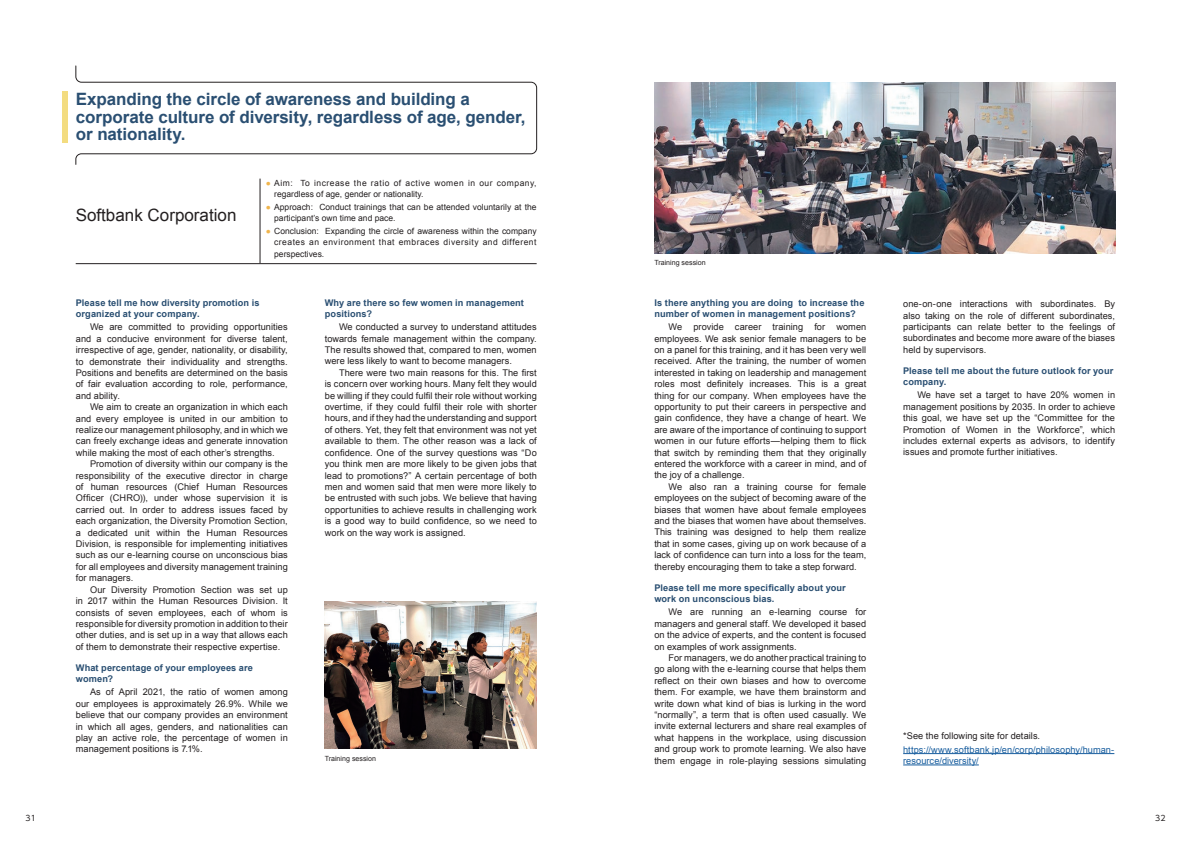
<style>
.page{position:relative;width:1191px;height:842px;background:#fff}
.page>*{position:absolute;margin:0;border:0;box-sizing:border-box;transform-origin:0 0}
.t1{font:700 17px/17.7px "Arial";letter-spacing:-.005em;color:#2a4f72}
.t2{font:17px "Arial";color:#231f20}
.t3{font:9.2px/11.4px "Arial";letter-spacing:.005em;color:#231f20;text-align:justify}
.t4{font:700 9.2px/10.6px "Arial";letter-spacing:.01em;color:#2a4f72}
.t5{font:9.2px/11.3px "Arial";letter-spacing:.005em;color:#175d9e}
.t6{font:8.5px/11.3px "Arial";color:#231f20}
.t7{font:8.5px/11.3px "Arial";letter-spacing:.06em;color:#231f20}
.t8{font:7.8px "UD Shin Go Pro";color:#231f20}
.t9{font:7.1px "Arial";color:#231f20}
.s1{color:#f0b54d}
</style>
<div class="page">
<svg style="left:76px;top:66px;width:461px;height:99px"></svg>
<div style="left:62px;top:91px;width:5px;height:51px;background:#f3dc80"></div>
<hr style="left:260px;top:179px;width:1px;height:84px;background:#231f20">
<hr style="left:76px;top:263px;width:184px;height:1px;background:#231f20">
<hr style="left:260px;top:263px;width:276px;height:1px;background:#231f20">
<hr style="left:903px;top:753px;width:211px;height:1px;background:#175d9e">
<hr style="left:903px;top:765px;width:75px;height:1px;background:#175d9e">
<img style="left:325px;top:602px;width:211px;height:146px">
<img style="left:654px;top:82px;width:461px;height:172px">
<h1 class="t1" style="left:76px;top:91px;width:451px">Expanding the circle of awareness and building a corporate culture of diversity, regardless of age, gender, or nationality.</h1>
<h1 class="t2" style="left:76px;top:204px;width:162px">Softbank Corporation</h1>
<p class="t7" style="left:274px;top:177px;width:264px;text-indent:-9px"><span class="s1">●</span> Aim: To increase the ratio of active women in our company, regardless of age, gender or nationality.</p>
<p class="t6" style="left:274px;top:201px;width:264px;text-indent:-9px"><span class="s1">●</span> Approach: Conduct trainings that can be attended voluntarily at the participant’s own time and pace.</p>
<p class="t6" style="left:274px;top:226px;width:264px;text-align:justify;text-indent:-9px"><span class="s1">●</span> Conclusion: Expanding the circle of awareness within the company creates an environment that embraces diversity and different perspectives.</p>
<p class="t4" style="left:76px;top:298px;width:185px">Please tell me how diversity promotion is organized at your company.</p>
<p class="t3" style="left:76px;top:321px;width:213px;text-indent:14px">We are committed to providing opportunities and a conducive environment for diverse talent, irrespective of age, gender, nationality, or disability, to demonstrate their individuality and strengths.<br>Positions and benefits are determined on the basis of fair evaluation according to role, performance, and ability.</p>
<p class="t3" style="left:76px;top:401px;width:213px;text-indent:14px">We aim to create an organization in which each and every employee is united in our ambition to realize our management philosophy, and in which we can freely exchange ideas and generate innovation while making the most of each other’s strengths.</p>
<p class="t3" style="left:76px;top:458px;width:213px;text-indent:14px">Promotion of diversity within our company is the responsibility of the executive director in charge of human resources (Chief Human Resources Officer (CHRO)), under whose supervision it is carried out. In order to address issues faced by each organization, the Diversity Promotion Section, a dedicated unit within the Human Resources Division, is responsible for implementing initiatives such as our e-learning course on unconscious bias for all employees and diversity management training for managers.</p>
<p class="t3" style="left:76px;top:584px;width:213px;text-indent:14px">Our Diversity Promotion Section was set up in 2017 within the Human Resources Division. It consists of seven employees, each of whom is responsible for diversity promotion in addition to their other duties, and is set up in a way that allows each of them to demonstrate their respective expertise.</p>
<p class="t4" style="left:76px;top:663px;width:179px">What percentage of your employees are women?</p>
<p class="t3" style="left:76px;top:686px;width:213px;text-indent:14px">As of April 2021, the ratio of women among our employees is approximately 26.9%. While we believe that our company provides an environment in which all ages, genders, and nationalities can play an active role, the percentage of women in management positions is 7.1%.</p>
<p class="t4" style="left:325px;top:298px;width:201px">Why are there so few women in management positions?</p>
<p class="t3" style="left:325px;top:321px;width:213px;text-indent:14px">We conducted a survey to understand attitudes towards female management within the company.<br>The results showed that, compared to men, women were less likely to want to become managers.</p>
<p class="t3" style="left:325px;top:367px;width:213px;text-indent:14px">There were two main reasons for this. The first is concern over working hours. Many felt they would be willing if they could fulfil their role without working overtime, if they could fulfil their role with shorter hours, and if they had the understanding and support of others. Yet, they felt that environment was not yet available to them. The other reason was a lack of confidence. One of the survey questions was “Do you think men are more likely to be given jobs that lead to promotions?” A certain percentage of both men and women said that men were more likely to be entrusted with such jobs. We believe that having opportunities to achieve results in challenging work is a good way to build confidence, so we need to work on the way work is assigned.</p>
<p class="t9" style="left:325px;top:754px;width:53px">Training session</p>
<p class="t9" style="left:654px;top:258px;width:53px">Training session</p>
<p class="t4" style="left:654px;top:298px;width:212px">Is there anything you are doing to increase the number of women in management positions?</p>
<p class="t3" style="left:654px;top:321px;width:213px;text-indent:14px">We provide career training for women employees. We ask senior female managers to be on a panel for this training, and it has been very well received. After the training, the number of women interested in taking on leadership and management roles most definitely increases. This is a great thing for our company. When employees have the opportunity to put their careers in perspective and gain confidence, they have a change of heart. We are aware of the importance of continuing to support women in our future efforts—helping them to flick that switch by reminding them that they originally entered the workforce with a career in mind, and of the joy of a challenge.</p>
<p class="t3" style="left:654px;top:481px;width:213px;text-indent:14px">We also ran a training course for female employees on the subject of becoming aware of the biases that women have about female employees and the biases that women have about themselves.<br>This training was designed to help them realize that in some cases, giving up on work because of a lack of confidence can turn into a loss for the team, thereby encouraging them to take a step forward.</p>
<p class="t4" style="left:654px;top:583px;width:193px">Please tell me more specifically about your work on unconscious bias.</p>
<p class="t3" style="left:654px;top:606px;width:213px;text-indent:14px">We are running an e-learning course for managers and general staff. We developed it based on the advice of experts, and the content is focused on examples of work assignments.</p>
<p class="t3" style="left:654px;top:652px;width:213px;text-indent:14px">For managers, we do another practical training to go along with the e-learning course that helps them reflect on their own biases and how to overcome them. For example, we have them brainstorm and write down what kind of bias is lurking in the word “normally”, a term that is often used casually. We invite external lecturers and share real examples of what happens in the workplace, using discussion and group work to promote learning. We also have them engage in role-playing sessions simulating</p>
<p class="t3" style="left:903px;top:298px;width:213px">one-on-one interactions with subordinates. By also taking on the role of different subordinates, participants can relate better to the feelings of subordinates and become more aware of the biases held by supervisors.</p>
<p class="t4" style="left:903px;top:366px;width:212px">Please tell me about the future outlook for your company.</p>
<p class="t3" style="left:903px;top:390px;width:213px;text-indent:14px">We have set a target to have 20% women in management positions by 2035. In order to achieve this goal, we have set up the “Committee for the Promotion of Women in the Workforce”, which includes external experts as advisors, to identify issues and promote further initiatives.</p>
<p class="t3" style="left:903px;top:730px;width:138px">*See the following site for details.</p>
<p class="t5" style="left:903px;top:744px;width:213px">https://www.softbank.jp/en/corp/philosophy/human&shy;resource/diversity/</p>
<p class="t8" style="left:26px;top:812px;width:12px">31</p>
<p class="t8" style="left:1155px;top:812px;width:12px">32</p>
</div>
